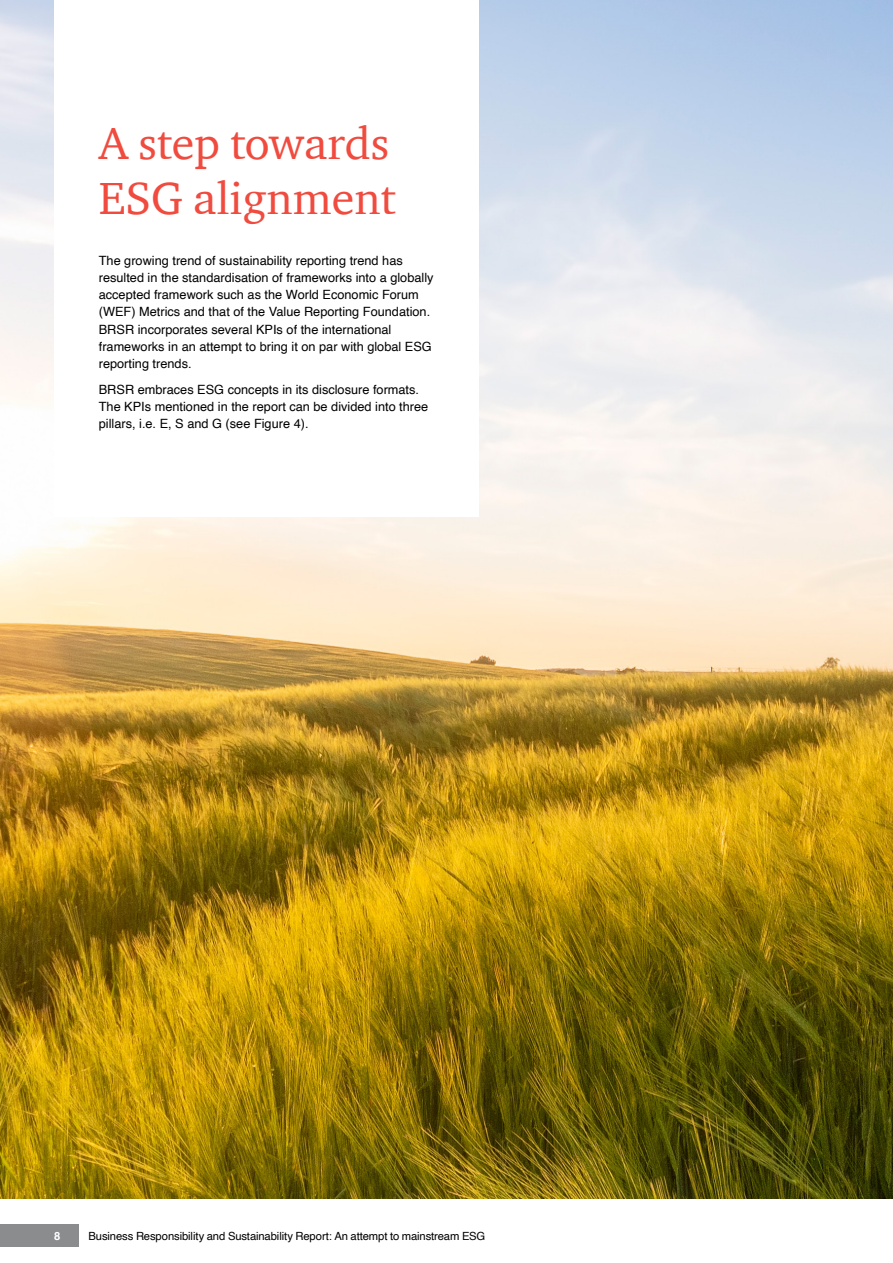
<style>
.page{position:relative;width:893px;height:1263px;background:#fff}
.page>*{position:absolute;margin:0;border:0;box-sizing:border-box;transform-origin:0 0}
.Heading_1{font:46.2px/55.3px "ITC Charter Com";color:#f04b3e}
.Body_Copy{font:12.75px/17.2px "Helvetica";color:#000}
.t1{font:11.25px "Helvetica";letter-spacing:-.01em;color:#000}
.t2{font:700 11.25px "Helvetica";color:#fff}
</style>
<div class="page">
<div style="left:0;top:1225px;width:79px;height:22px;background:#8a8c8e"></div>
<img style="left:0;top:0;width:893px;height:1198px">
<div style="left:54px;top:0;width:424px;height:517px;background:#fff"></div>
<p class="Heading_1" style="left:99px;top:115px;width:299px">A step towards<br>ESG alignment</p>
<p class="Body_Copy" style="left:99px;top:252px;width:336px">The growing trend of sustainability reporting trend has resulted in the standardisation of frameworks into a globally accepted framework such as the World Economic Forum (WEF) Metrics and that of the Value Reporting Foundation.<br>BRSR incorporates several KPIs of the international frameworks in an attempt to bring it on par with global ESG reporting trends.</p>
<p class="Body_Copy" style="left:99px;top:381px;width:331px">BRSR embraces ESG concepts in its disclosure formats.<br>The KPIs mentioned in the report can be divided into three pillars, i.e. E, S and G (see Figure 4).</p>
<p class="t2" style="left:54px;top:1227px;width:8px">8</p>
<p class="t1" style="left:88px;top:1227px;width:398px">Business Responsibility and Sustainability Report: An attempt to mainstream ESG</p>
</div>
